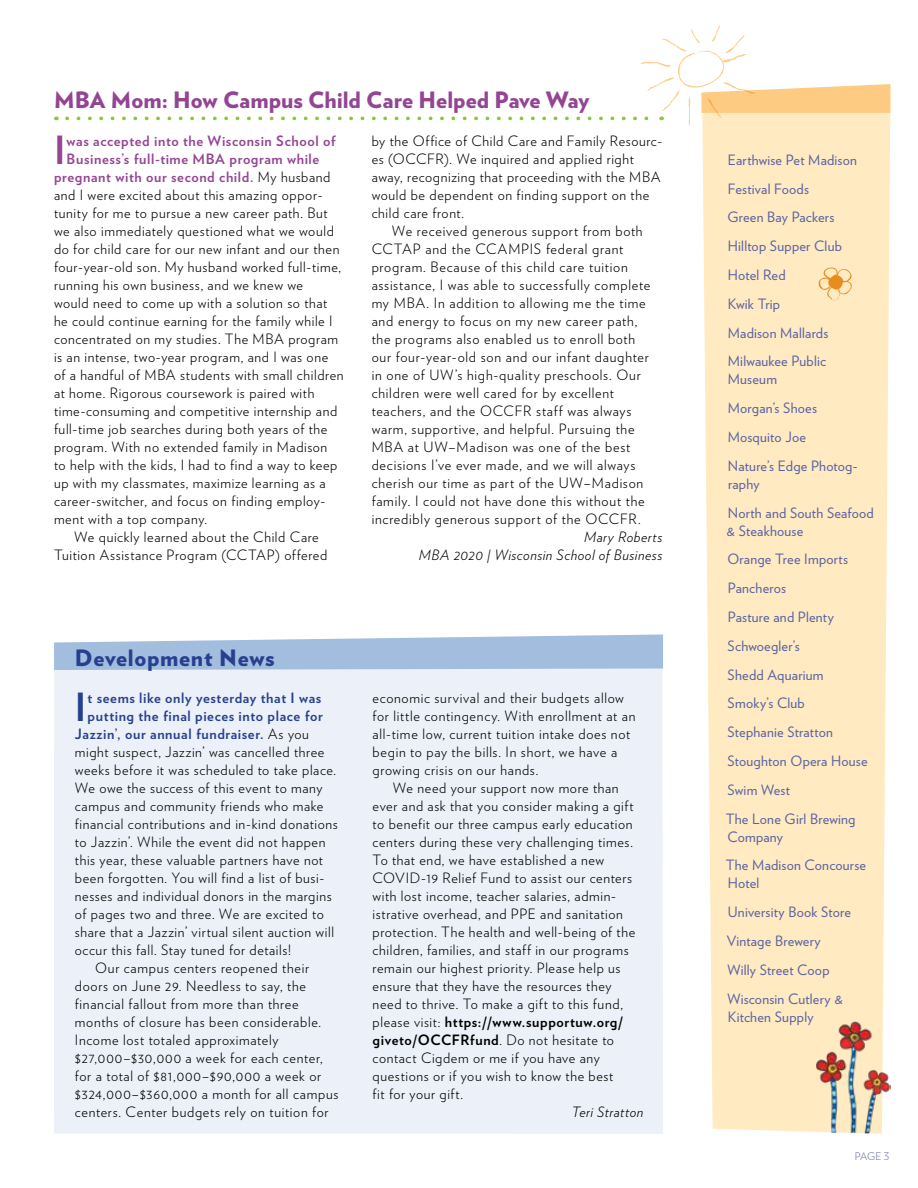
<style>
.page{position:relative;width:918px;height:1188px;background:#fff}
.page>*{position:absolute;margin:0;border:0;box-sizing:border-box;transform-origin:0 0}
.T1_no_drop{font:700 38.85px "Verlag";color:#934594}
.T1_no_drop-2{font:700 38.85px "Verlag";color:#25408f}
.H3_Inside_Head{font:900 22.5px "Verlag";color:#934594}
.H3_Inside_Head-2{font:900 22.5px "Verlag";letter-spacing:.03em;color:#25408f}
.T1_no_drop-3{font:300 14.25px/18px "Verlag";letter-spacing:.045em;color:#000}
.Donor_name{font:14.25px/18px "Verlag";letter-spacing:.015em;color:#5962a2}
.T1_no_drop-4{font:700 14.25px "Verlag";letter-spacing:.04em;color:#934594}
.T1_no_drop-5{font:700 14.25px "Verlag";letter-spacing:.045em;color:#25408f}
.by_line{font:italic 300 14.25px "Verlag";letter-spacing:.04em;color:#000}
.S1{font:300 10.5px "Verlag";color:#6c70ab}
.s1{font-weight:300;color:#000}
.s2{font-weight:700}
</style>
<div class="page">
<div style="left:54px;top:670px;width:609px;height:464px;background:#ecf0f8"></div>
<svg style="left:54px;top:634px;width:609px;height:36px;background:#afc6e2"></svg>
<div style="left:702px;top:126px;width:188px;height:1006px;background:#ffeac2"></div>
<svg style="left:67px;top:25px;width:823px;height:101px"></svg>
<img style="left:816px;top:1020px;width:75px;height:114px">
<svg style="left:817px;top:267px;width:36px;height:34px"></svg>
<p class="H3_Inside_Head" style="left:54px;top:81px;width:537px">MBA Mom: How Campus Child Care Helped Pave Way</p>
<p class="T1_no_drop" style="left:54px;top:119px;width:13px">I</p>
<p class="T1_no_drop-4" style="left:67px;top:130px;width:271px">was accepted into the Wisconsin School of</p>
<p class="T1_no_drop-4" style="left:67px;top:148px;width:254px">Business’s full-time MBA program while</p>
<p class="T1_no_drop-4" style="left:54px;top:166px;width:278px">pregnant with our second child. <span class="s1">My husband</span></p>
<p class="T1_no_drop-3" style="left:54px;top:185px;width:270px">and I were excited about this amazing oppor-</p>
<p class="T1_no_drop-3" style="left:54px;top:203px;width:275px">tunity for me to pursue a new career path. But</p>
<p class="T1_no_drop-3" style="left:54px;top:221px;width:281px">we also immediately questioned what we would</p>
<p class="T1_no_drop-3" style="left:54px;top:239px;width:287px">do for child care for our new infant and our then</p>
<p class="T1_no_drop-3" style="left:54px;top:257px;width:289px">four-year-old son. My husband worked full-time,</p>
<p class="T1_no_drop-3" style="left:54px;top:275px;width:251px">running his own business, and we knew we</p>
<p class="T1_no_drop-3" style="left:54px;top:293px;width:275px">would need to come up with a solution so that</p>
<p class="T1_no_drop-3" style="left:54px;top:311px;width:280px">he could continue earning for the family while I</p>
<p class="T1_no_drop-3" style="left:54px;top:329px;width:286px">concentrated on my studies. The MBA program</p>
<p class="T1_no_drop-3" style="left:54px;top:347px;width:276px">is an intense, two-year program, and I was one</p>
<p class="T1_no_drop-3" style="left:54px;top:365px;width:291px">of a handful of MBA students with small children</p>
<p class="T1_no_drop-3" style="left:54px;top:383px;width:262px">at home. Rigorous coursework is paired with</p>
<p class="T1_no_drop-3" style="left:54px;top:401px;width:285px">time-consuming and competitive internship and</p>
<p class="T1_no_drop-3" style="left:54px;top:419px;width:275px">full-time job searches during both years of the</p>
<p class="T1_no_drop-3" style="left:54px;top:437px;width:275px">program. With no extended family in Madison</p>
<p class="T1_no_drop-3" style="left:54px;top:455px;width:285px">to help with the kids, I had to find a way to keep</p>
<p class="T1_no_drop-3" style="left:54px;top:473px;width:273px">up with my classmates, maximize learning as a</p>
<p class="T1_no_drop-3" style="left:54px;top:491px;width:273px">career-switcher, and focus on finding employ-</p>
<p class="T1_no_drop-3" style="left:54px;top:509px;width:155px">ment with a top company.</p>
<p class="T1_no_drop-3" style="left:54px;top:527px;width:275px;text-indent:20px">We quickly learned about the Child Care<br>Tuition Assistance Program (CCTAP) offered</p>
<p class="T1_no_drop-3" style="left:372px;top:131px;width:292px">by the Office of Child Care and Family Resourc&shy;es (OCCFR). We inquired and applied right away, recognizing that proceeding with the MBA would be dependent on finding support on the child care front.</p>
<p class="T1_no_drop-3" style="left:372px;top:221px;width:280px;text-indent:20px">We received generous support from both CCTAP and the CCAMPIS federal grant program. Because of this child care tuition assistance, I was able to successfully complete my MBA. In addition to allowing me the time and energy to focus on my new career path, the programs also enabled us to enroll both our four-year-old son and our infant daughter in one of UW’s high-quality preschools. Our children were well cared for by excellent teachers, and the OCCFR staff was always warm, supportive, and helpful. Pursuing the MBA at UW–Madison was one of the best decisions I’ve ever made, and we will always cherish our time as part of the UW–Madison family. I could not have done this without the incredibly generous support of the OCCFR.</p>
<p class="by_line" style="left:584px;top:526px;width:80px">Mary Roberts</p>
<p class="by_line" style="left:419px;top:544px;width:245px">MBA 2020 | Wisconsin School of Business</p>
<p class="H3_Inside_Head-2" style="left:75px;top:639px;width:201px">Development News</p>
<p class="T1_no_drop-2" style="left:75px;top:677px;width:13px">I</p>
<p class="T1_no_drop-5" style="left:88px;top:687px;width:235px">t seems like only yesterday that I was</p>
<p class="T1_no_drop-5" style="left:88px;top:705px;width:237px">putting the final pieces into place for</p>
<p class="T1_no_drop-5" style="left:75px;top:723px;width:236px">Jazzin’, our annual fundraiser. <span class="s1">As you</span></p>
<p class="T1_no_drop-3" style="left:75px;top:742px;width:251px">might suspect, Jazzin’ was cancelled three</p>
<p class="T1_no_drop-3" style="left:75px;top:760px;width:263px">weeks before it was scheduled to take place.</p>
<p class="T1_no_drop-3" style="left:75px;top:778px;width:249px">We owe the success of this event to many</p>
<p class="T1_no_drop-3" style="left:75px;top:796px;width:250px">campus and community friends who make</p>
<p class="T1_no_drop-3" style="left:75px;top:814px;width:264px">financial contributions and in-kind donations</p>
<p class="T1_no_drop-3" style="left:75px;top:832px;width:252px">to Jazzin’. While the event did not happen</p>
<p class="T1_no_drop-3" style="left:75px;top:850px;width:250px">this year, these valuable partners have not</p>
<p class="T1_no_drop-3" style="left:75px;top:868px;width:251px">been forgotten. You will find a list of busi-</p>
<p class="T1_no_drop-3" style="left:75px;top:886px;width:258px">nesses and individual donors in the margins</p>
<p class="T1_no_drop-3" style="left:75px;top:904px;width:250px">of pages two and three. We are excited to</p>
<p class="T1_no_drop-3" style="left:75px;top:922px;width:261px">share that a Jazzin’ virtual silent auction will</p>
<p class="T1_no_drop-3" style="left:75px;top:940px;width:217px">occur this fall. Stay tuned for details!</p>
<p class="T1_no_drop-3" style="left:75px;top:958px;width:265px;text-indent:20px">Our campus centers reopened their doors on June 29. Needless to say, the financial fallout from more than three months of closure has been considerable.<br>Income lost totaled approximately $27,000–$30,000 a week for each center, for a total of $81,000–$90,000 a week or $324,000–$360,000 a month for all campus centers. Center budgets rely on tuition for</p>
<p class="T1_no_drop-3" style="left:373px;top:688px;width:264px">economic survival and their budgets allow for little contingency. With enrollment at an all-time low, current tuition intake does not begin to pay the bills. In short, we have a growing crisis on our hands.</p>
<p class="T1_no_drop-3" style="left:373px;top:778px;width:264px;text-indent:20px">We need your support now more than ever and ask that you consider making a gift to benefit our three campus early education centers during these very challenging times.<br>To that end, we have established a new COVID-19 Relief Fund to assist our centers with lost income, teacher salaries, admin&shy;istrative overhead, and PPE and sanitation protection. The health and well-being of the children, families, and staff in our programs remain our highest priority. Please help us ensure that they have the resources they need to thrive. To make a gift to this fund, please visit: <span class="s2">https://www.supportuw.org/ giveto/OCCFRfund</span>. Do not hesitate to contact Cigdem or me if you have any questions or if you wish to know the best<br>fit for your gift.</p>
<p class="by_line" style="left:572px;top:1101px;width:73px">Teri Stratton</p>
<p class="Donor_name" style="left:728px;top:150px;width:131px">Earthwise Pet Madison</p>
<p class="Donor_name" style="left:728px;top:179px;width:83px">Festival Foods</p>
<p class="Donor_name" style="left:727px;top:208px;width:109px">Green Bay Packers</p>
<p class="Donor_name" style="left:728px;top:236px;width:116px">Hilltop Supper Club</p>
<p class="Donor_name" style="left:728px;top:265px;width:59px">Hotel Red</p>
<p class="Donor_name" style="left:728px;top:294px;width:54px">Kwik Trip</p>
<p class="Donor_name" style="left:728px;top:323px;width:102px">Madison Mallards</p>
<p class="Donor_name" style="left:728px;top:352px;width:100px">Milwaukee Public<br>Museum</p>
<p class="Donor_name" style="left:728px;top:398px;width:91px">Morgan’s Shoes</p>
<p class="Donor_name" style="left:728px;top:427px;width:80px">Mosquito Joe</p>
<p class="Donor_name" style="left:728px;top:456px;width:131px">Nature’s Edge Photog&shy;raphy</p>
<p class="Donor_name" style="left:727px;top:503px;width:149px">North and South Seafood &amp; Steakhouse</p>
<p class="Donor_name" style="left:727px;top:550px;width:122px">Orange Tree Imports</p>
<p class="Donor_name" style="left:728px;top:578px;width:60px">Pancheros</p>
<p class="Donor_name" style="left:728px;top:607px;width:108px">Pasture and Plenty</p>
<p class="Donor_name" style="left:728px;top:636px;width:74px">Schwoegler’s</p>
<p class="Donor_name" style="left:728px;top:665px;width:98px">Shedd Aquarium</p>
<p class="Donor_name" style="left:728px;top:694px;width:79px">Smoky’s Club</p>
<p class="Donor_name" style="left:728px;top:722px;width:107px">Stephanie Stratton</p>
<p class="Donor_name" style="left:728px;top:751px;width:142px">Stoughton Opera House</p>
<p class="Donor_name" style="left:728px;top:780px;width:64px">Swim West</p>
<p class="Donor_name" style="left:726px;top:809px;width:131px">The Lone Girl Brewing<br>Company</p>
<p class="Donor_name" style="left:726px;top:856px;width:142px">The Madison Concourse<br>Hotel</p>
<p class="Donor_name" style="left:728px;top:902px;width:125px">University Book Store</p>
<p class="Donor_name" style="left:727px;top:931px;width:95px">Vintage Brewery</p>
<p class="Donor_name" style="left:728px;top:960px;width:104px">Willy Street Coop</p>
<p class="Donor_name" style="left:728px;top:989px;width:117px">Wisconsin Cutlery &amp;<br>Kitchen Supply</p>
<p class="S1" style="left:855px;top:1149px;width:36px">PAGE 3</p>
</div>
